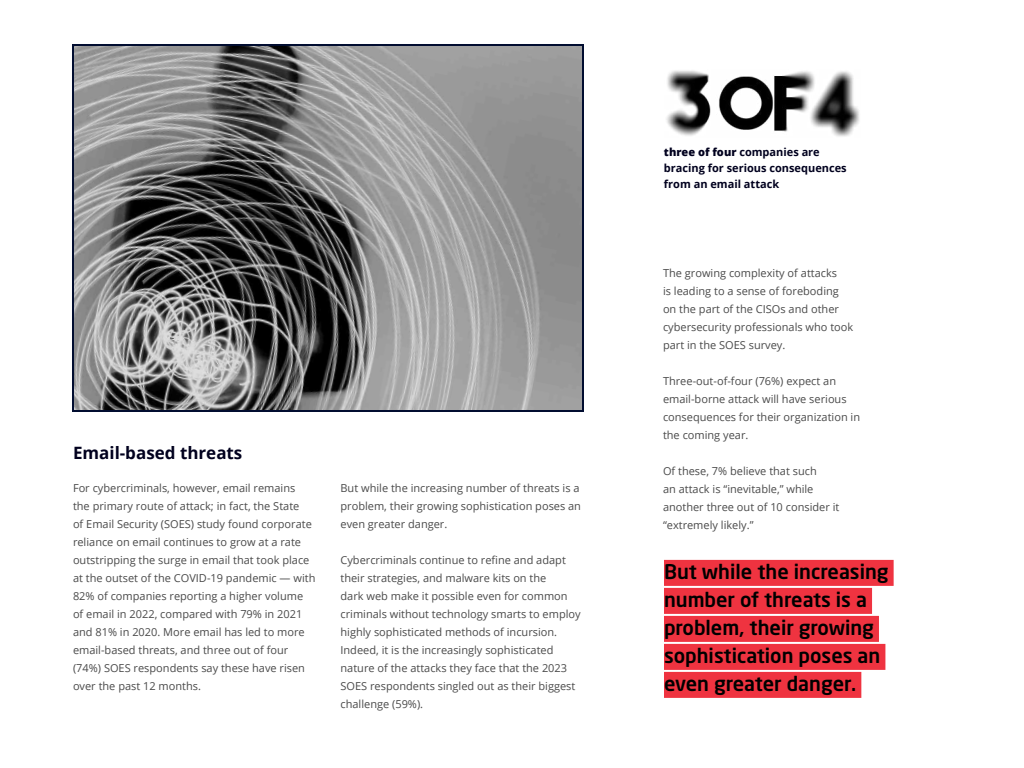
<style>
.page{position:relative;width:1024px;height:768px;background:#fff}
.page>*{position:absolute;margin:0;border:0;box-sizing:border-box;transform-origin:0 0}
.t1{font:500 20px/28px "Neo Sans W1 G";color:#000}
.t2{font:700 17px "Open Sans";color:#01001e}
.t3{font:11px/18px "Open Sans";color:#4a4a4a}
.t4{font:700 11px/16px "Open Sans";color:#01001e}
.s1{font-weight:800}
</style>
<div class="page">
<img style="left:75px;top:47px;width:506px;height:362px">
<div style="left:72px;top:44px;width:512px;height:368px;border:2px solid #010d30"></div>
<div style="left:664px;top:560px;width:230px;height:26px;background:#ef3340"></div>
<div style="left:664px;top:588px;width:208px;height:26px;background:#ef3340"></div>
<div style="left:664px;top:616px;width:215px;height:26px;background:#ef3340"></div>
<div style="left:664px;top:644px;width:221px;height:26px;background:#ef3340"></div>
<div style="left:664px;top:672px;width:197px;height:26px;background:#ef3340"></div>
<img style="left:666px;top:70px;width:194px;height:67px">
<h2 class="t2" style="left:73px;top:441px;width:171px">Email-based threats</h2>
<p class="t3" style="left:73px;top:479px;width:244px">For cybercriminals, however, email remains<br>the primary route of attack; in fact, the State<br>of Email Security (SOES) study found corporate reliance on email continues to grow at a rate outstripping the surge in email that took place at the outset of the COVID-19 pandemic — with 82% of companies reporting a higher volume of email in 2022, compared with 79% in 2021 and 81% in 2020. More email has led to more email-based threats, and three out of four (74%) SOES respondents say these have risen over the past 12 months.</p>
<p class="t3" style="left:340px;top:479px;width:242px">But while the increasing number of threats is a problem, their growing sophistication poses an even greater danger.</p>
<p class="t3" style="left:340px;top:551px;width:242px">Cybercriminals continue to refine and adapt their strategies, and malware kits on the<br>dark web make it possible even for common criminals without technology smarts to employ highly sophisticated methods of incursion.<br>Indeed, it is the increasingly sophisticated nature of the attacks they face that the 2023<br>SOES respondents singled out as their biggest challenge (59%).</p>
<p class="t4" style="left:664px;top:143px;width:184px"><span class="s1">three of four</span> companies are bracing for serious consequences from an email attack</p>
<p class="t3" style="left:663px;top:264px;width:192px">The growing complexity of attacks<br>is leading to a sense of foreboding on the part of the CISOs and other cybersecurity professionals who took part in the SOES survey.</p>
<p class="t3" style="left:663px;top:372px;width:199px">Three-out-of-four (76%) expect an email-borne attack will have serious consequences for their organization in the coming year.</p>
<p class="t3" style="left:663px;top:462px;width:178px">Of these, 7% believe that such<br>an attack is “inevitable,” while another three out of 10 consider it “extremely likely.”</p>
<h1 class="t1" style="left:664px;top:557px;width:226px">But while the increasing number of threats is a problem, their growing sophistication poses an even greater danger.</h1>
</div>
